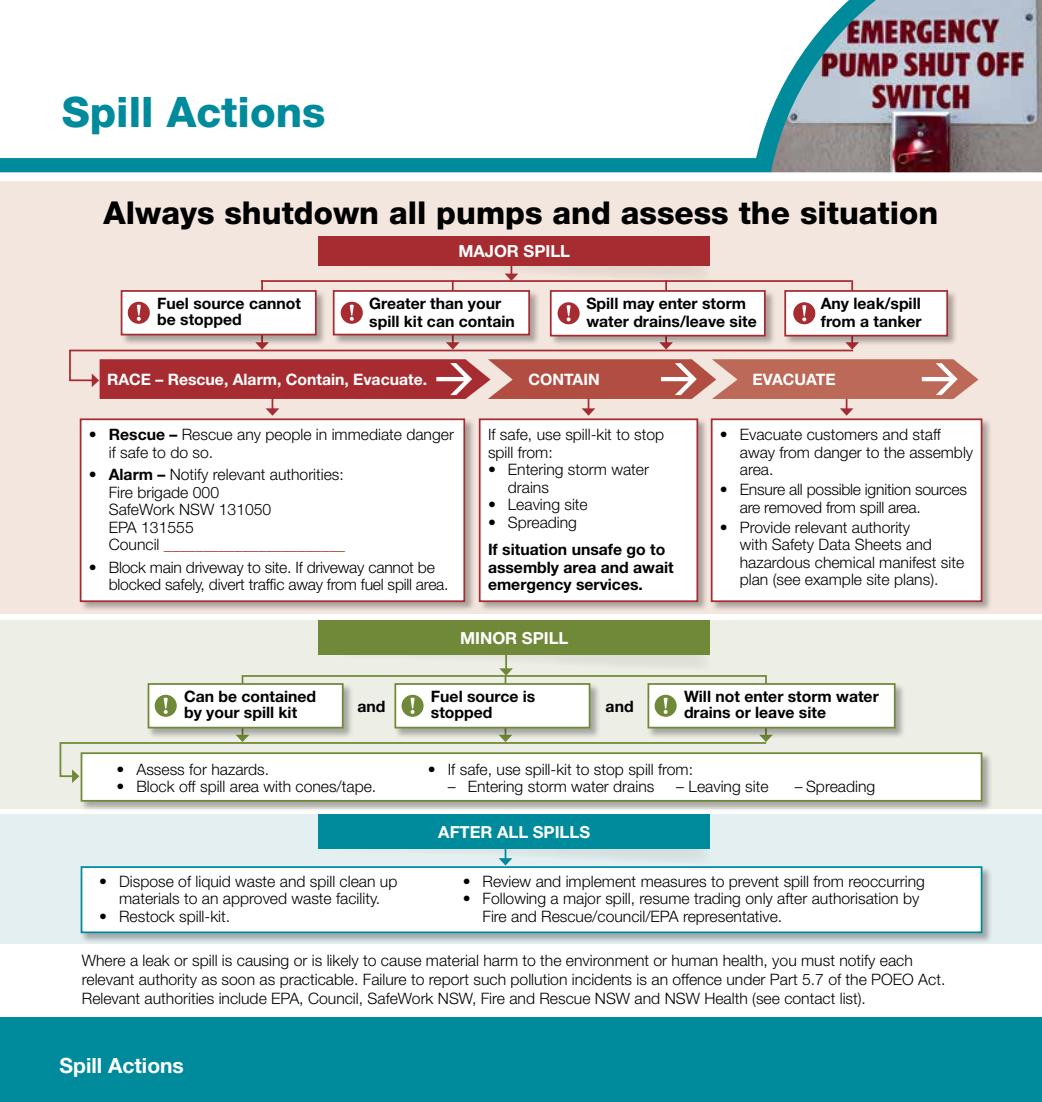
<style>
.page{position:relative;width:1042px;height:1102px;background:#fff}
.page>*{position:absolute;margin:0;border:0;box-sizing:border-box;transform-origin:0 0}
.t1{font:800 42px "Helvetica Neue";color:#008b9d}
.t2{font:800 31.5px "Helvetica Neue";color:#000}
.t3{font:700 21px "Helvetica Neue";color:#fff}
.t4{font:700 16.62px "Helvetica Neue";color:#fff}
.t5{font:300 15.75px/17.5px "Helvetica Neue";color:#000}
.t6{font:700 15.75px/17.5px "Helvetica Neue";color:#000}
.t7{font:700 15.75px "Helvetica Neue";color:#fff}
.s1{font-weight:700}
.s2{color:#a83521}
</style>
<div class="page">
<div style="left:0;top:814px;width:1042px;height:129px;background:#e4eff1"></div>
<img style="left:756px;top:0;width:286px;height:172px">
<div style="left:0;top:158px;width:759px;height:17px;background:#008b9d"></div>
<div style="left:0;top:177px;width:1042px;height:436px;background:#f3e6de"></div>
<div style="left:0;top:620px;width:1042px;height:189px;background:#edeee5"></div>
<div style="left:80px;top:865px;width:912px;height:78px;background:#000;opacity:.3"></div>
<div style="left:81px;top:866px;width:901px;height:67px;background:#fff;border:2px solid #008b9d"></div>
<div style="left:0;top:1017px;width:1042px;height:84px;background:#008b9d"></div>
<div style="left:79px;top:418px;width:396px;height:194px;background:#000;opacity:.3"></div>
<div style="left:81px;top:419px;width:383px;height:182px;background:#fff"></div>
<div style="left:80px;top:418px;width:385px;height:184px;border:2px solid #a72c31"></div>
<div style="left:478px;top:418px;width:230px;height:194px;background:#000;opacity:.3"></div>
<div style="left:480px;top:419px;width:217px;height:182px;background:#fff"></div>
<div style="left:479px;top:418px;width:219px;height:184px;border:2px solid #a72c31"></div>
<div style="left:710px;top:418px;width:282px;height:194px;background:#000;opacity:.3"></div>
<div style="left:711px;top:419px;width:270px;height:182px;background:#fff"></div>
<div style="left:711px;top:418px;width:271px;height:184px;border:2px solid #a72c31"></div>
<hr style="left:261px;top:280px;width:2px;height:63px;background:#a72c31">
<hr style="left:452px;top:280px;width:2px;height:63px;background:#a72c31">
<hr style="left:665px;top:280px;width:2px;height:63px;background:#a72c31">
<hr style="left:851px;top:280px;width:2px;height:63px;background:#a72c31">
<hr style="left:261px;top:280px;width:590px;height:2px;background:#a72c31">
<svg style="left:320px;top:265px;width:393px;height:17px"></svg>
<div style="left:319px;top:236px;width:391px;height:29px;background:#a72c31"></div>
<div style="left:319px;top:620px;width:391px;height:35px;background:#708939"></div>
<div style="left:319px;top:814px;width:391px;height:34px;background:#008b9d"></div>
<div style="left:120px;top:289px;width:207px;height:56px;background:#000;opacity:.3"></div>
<div style="left:122px;top:291px;width:194px;height:43px;background:#fff"></div>
<div style="left:121px;top:290px;width:196px;height:45px;border:2px solid #a72c31"></div>
<div style="left:332px;top:289px;width:208px;height:56px;background:#000;opacity:.3"></div>
<div style="left:334px;top:291px;width:195px;height:43px;background:#fff"></div>
<div style="left:333px;top:290px;width:197px;height:45px;border:2px solid #a72c31"></div>
<div style="left:549px;top:289px;width:227px;height:58px;background:#000;opacity:.3"></div>
<div style="left:551px;top:291px;width:214px;height:44px;background:#fff"></div>
<div style="left:550px;top:290px;width:216px;height:46px;border:2px solid #a72c31"></div>
<div style="left:784px;top:289px;width:174px;height:58px;background:#000;opacity:.3"></div>
<div style="left:785px;top:291px;width:162px;height:44px;background:#fff"></div>
<div style="left:784px;top:290px;width:164px;height:46px;border:2px solid #a72c31"></div>
<div style="left:128px;top:302px;width:22px;height:22px;background:#a72c31;border-radius:50%"></div>
<svg style="left:137px;top:304px;width:4px;height:17px"></svg>
<div style="left:341px;top:302px;width:22px;height:22px;background:#a72c31;border-radius:50%"></div>
<svg style="left:350px;top:304px;width:4px;height:17px"></svg>
<div style="left:557px;top:302px;width:23px;height:22px;background:#a72c31;border-radius:50%"></div>
<svg style="left:566px;top:305px;width:4px;height:16px"></svg>
<div style="left:793px;top:302px;width:22px;height:22px;background:#a72c31;border-radius:50%"></div>
<svg style="left:802px;top:305px;width:4px;height:16px"></svg>
<hr style="left:242px;top:675px;width:1px;height:60px;background:#708939">
<hr style="left:765px;top:675px;width:2px;height:60px;background:#708939">
<hr style="left:505px;top:675px;width:1px;height:60px;background:#708939">
<svg style="left:59px;top:738px;width:711px;height:45px"></svg>
<hr style="left:243px;top:675px;width:523px;height:1px;background:#708939">
<svg style="left:499px;top:655px;width:204px;height:20px"></svg>
<svg style="left:320px;top:848px;width:390px;height:17px"></svg>
<div style="left:147px;top:682px;width:207px;height:56px;background:#000;opacity:.3"></div>
<div style="left:148px;top:684px;width:195px;height:43px;background:#fff"></div>
<div style="left:148px;top:683px;width:196px;height:45px;border:2px solid #708939"></div>
<div style="left:155px;top:694px;width:22px;height:22px;background:#708939;border-radius:50%"></div>
<svg style="left:164px;top:697px;width:4px;height:16px"></svg>
<div style="left:394px;top:682px;width:206px;height:56px;background:#000;opacity:.3"></div>
<div style="left:395px;top:684px;width:194px;height:43px;background:#fff"></div>
<div style="left:394px;top:683px;width:196px;height:45px;border:2px solid #708939"></div>
<div style="left:401px;top:694px;width:23px;height:22px;background:#708939;border-radius:50%"></div>
<svg style="left:410px;top:697px;width:4px;height:16px"></svg>
<div style="left:647px;top:682px;width:259px;height:56px;background:#000;opacity:.3"></div>
<div style="left:648px;top:684px;width:247px;height:43px;background:#fff"></div>
<div style="left:647px;top:683px;width:248px;height:45px;border:2px solid #708939"></div>
<div style="left:654px;top:694px;width:22px;height:22px;background:#708939;border-radius:50%"></div>
<svg style="left:663px;top:697px;width:4px;height:16px"></svg>
<svg style="left:69px;top:342px;width:909px;height:73px"></svg>
<div style="left:80px;top:751px;width:912px;height:60px;background:#000;opacity:.3"></div>
<div style="left:81px;top:752px;width:901px;height:49px;background:#fff;border:2px solid #708939"></div>
<div style="left:0;top:172px;width:1042px;height:9px;background:#fff"></div>
<h2 class="t1" style="left:62px;top:86px;width:265px">Spill Actions</h2>
<p class="t2" style="left:104px;top:194px;width:836px">Always shutdown all pumps and assess the situation</p>
<p class="t4" style="left:458px;top:241px;width:113px">MAJOR SPILL</p>
<p class="t6" style="left:157px;top:295px;width:145px;line-height:15.8px">Fuel source cannot be stopped</p>
<p class="t6" style="left:369px;top:294px;width:147px">Greater than your spill kit can contain</p>
<p class="t6" style="left:586px;top:294px;width:172px">Spill may enter storm water drains/leave site</p>
<p class="t6" style="left:821px;top:294px;width:102px">Any leak/spill from a tanker</p>
<p class="t7" style="left:107px;top:370px;width:321px">RACE – Rescue, Alarm, Contain, Evacuate.</p>
<p class="t7" style="left:528px;top:370px;width:73px">CONTAIN</p>
<p class="t7" style="left:752px;top:370px;width:84px">EVACUATE</p>
<p class="t5" style="left:109px;top:425px;width:347px;text-indent:-20px"><span class="s1">• Rescue –</span> Rescue any people in immediate danger if safe to do so.</p>
<p class="t5" style="left:109px;top:465px;width:238px;text-indent:-20px"><span class="s1">• Alarm –</span> Notify relevant authorities:<br>Fire brigade 000<br>SafeWork NSW 131050<br>EPA 131555<br>Council <span class="s2">_______________________</span></p>
<p class="t5" style="left:109px;top:557px;width:341px;text-indent:-20px">• Block main driveway to site. If driveway cannot be blocked safely, divert traffic away from fuel spill area.</p>
<p class="t5" style="left:488px;top:425px;width:178px">If safe, use spill-kit to stop spill from:</p>
<p class="t5" style="left:508px;top:460px;width:143px;text-indent:-20px">• Entering storm water drains</p>
<p class="t5" style="left:488px;top:495px;width:101px">• Leaving site</p>
<p class="t5" style="left:488px;top:513px;width:91px">• Spreading</p>
<p class="t6" style="left:488px;top:540px;width:187px">If situation unsafe go to assembly area and await emergency services.</p>
<p class="t4" style="left:460px;top:628px;width:110px">MINOR SPILL</p>
<p class="t5" style="left:740px;top:425px;width:235px;text-indent:-20px">• Evacuate customers and staff away from danger to the assembly area.</p>
<p class="t5" style="left:740px;top:480px;width:229px;text-indent:-20px">• Ensure all possible ignition sources are removed from spill area.</p>
<p class="t5" style="left:740px;top:517px;width:226px;text-indent:-20px">• Provide relevant authority<br>with Safety Data Sheets and hazardous chemical manifest site plan (see example site plans).</p>
<p class="t6" style="left:184px;top:688px;width:134px;line-height:15.8px">Can be contained by your spill kit</p>
<p class="t6" style="left:357px;top:697px;width:30px">and</p>
<p class="t6" style="left:431px;top:688px;width:106px;line-height:15.8px">Fuel source is stopped</p>
<p class="t6" style="left:605px;top:697px;width:30px">and</p>
<p class="t6" style="left:684px;top:688px;width:196px;line-height:15.8px">Will not enter storm water drains or leave site</p>
<p class="t5" style="left:117px;top:759px;width:154px">• Assess for hazards.</p>
<p class="t5" style="left:117px;top:777px;width:261px">• Block off spill area with cones/tape.</p>
<p class="t5" style="left:428px;top:759px;width:267px">• If safe, use spill-kit to stop spill from:</p>
<p class="t5" style="left:448px;top:777px;width:208px">– Entering storm water drains</p>
<p class="t5" style="left:676px;top:777px;width:94px">– Leaving site</p>
<p class="t5" style="left:795px;top:777px;width:82px">– Spreading</p>
<p class="t4" style="left:438px;top:821px;width:153px">AFTER ALL SPILLS</p>
<p class="t5" style="left:463px;top:871px;width:464px">• Review and implement measures to prevent spill from reoccurring</p>
<p class="t5" style="left:482px;top:889px;width:438px;text-indent:-20px">• Following a major spill, resume trading only after authorisation by<br>Fire and Rescue/council/EPA representative.</p>
<p class="t5" style="left:82px;top:950px;width:865px;line-height:18.9px">Where a leak or spill is causing or is likely to cause material harm to the environment or human health, you must notify each relevant authority as soon as practicable. Failure to report such pollution incidents is an offence under Part 5.7 of the POEO Act.<br>Relevant authorities include EPA, Council, SafeWork NSW, Fire and Rescue NSW and NSW Health (see contact list).</p>
<p class="t5" style="left:99px;top:871px;width:300px;text-align:center">• Dispose of liquid waste and spill clean up materials to an approved waste facility.</p>
<p class="t5" style="left:99px;top:906px;width:132px">• Restock spill-kit.</p>
<h3 class="t3" style="left:60px;top:1052px;width:126px">Spill Actions</h3>
</div>
